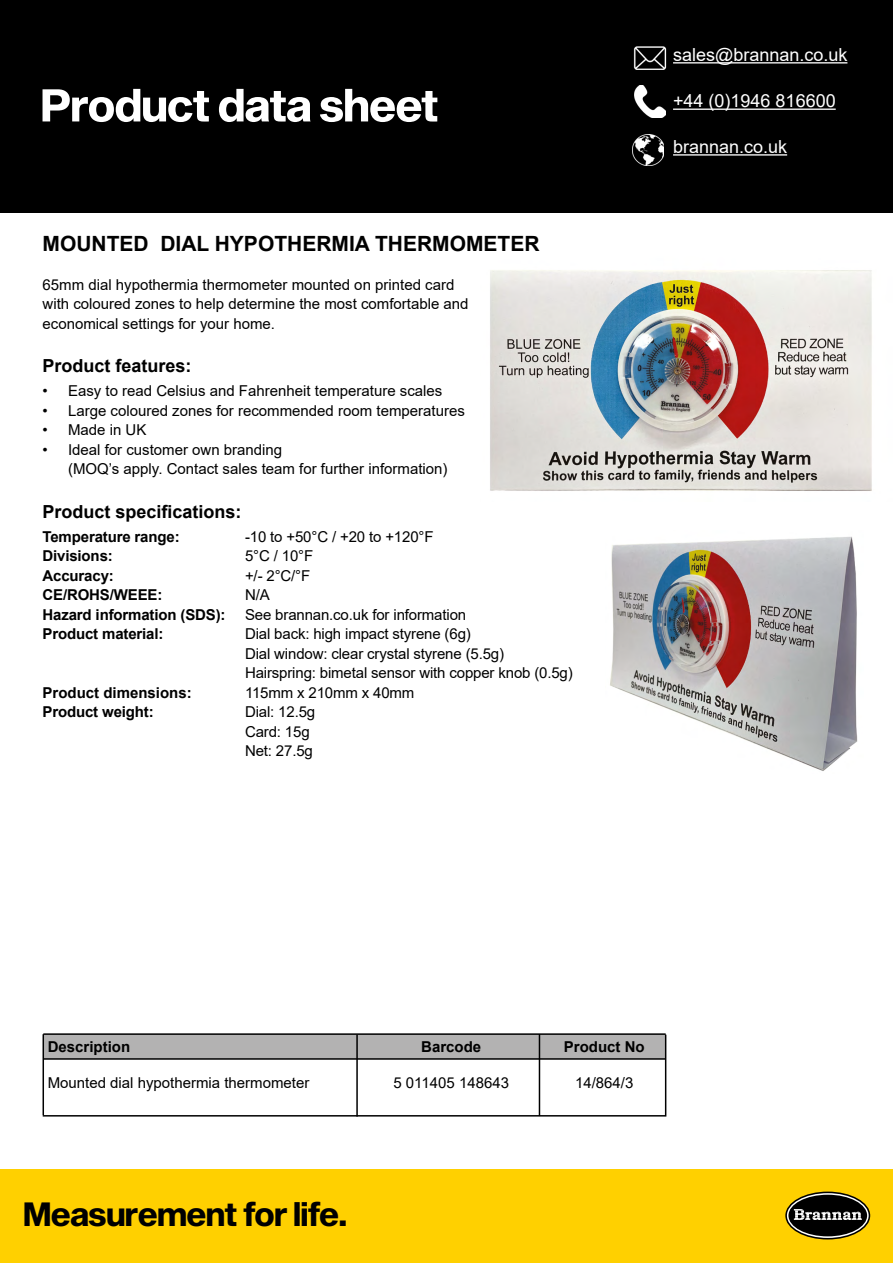
<style>
.page{position:relative;width:893px;height:1263px;background:#fff}
.page>*{position:absolute;margin:0;border:0;box-sizing:border-box;transform-origin:0 0}
.t1{font:33px "Sequel Sans Bold Disp";color:#000}
.t2{font:700 21px "Arial";color:#000}
.t3{font:18px "Arial";color:#fff}
.t4{font:700 18px "Arial";color:#000}
.t5{font:15px/19.5px "Arial";color:#000}
.t6{font:700 15px "Arial";letter-spacing:-.01em;color:#000}
</style>
<div class="page">
<div style="left:0;top:0;width:893px;height:213px;background:#000"></div>
<div style="left:0;top:1169px;width:893px;height:94px;background:#ffd000"></div>
<svg style="left:786px;top:1192px;width:83px;height:47px"></svg>
<div style="left:785px;top:1191px;width:85px;height:48px;border:2px solid #000;border-radius:50%"></div>
<div style="left:788px;top:1195px;width:79px;height:41px;background:#000;border-radius:50%"></div>
<svg style="left:794px;top:1209px;width:68px;height:11px"></svg>
<img style="left:633px;top:47px;width:34px;height:22px">
<hr style="left:673px;top:62px;width:174px;height:2px;background:#fff">
<img style="left:635px;top:86px;width:30px;height:32px">
<hr style="left:673px;top:109px;width:163px;height:1px;background:#fff">
<img style="left:633px;top:134px;width:31px;height:32px">
<hr style="left:673px;top:154px;width:114px;height:2px;background:#fff">
<svg style="left:43px;top:89px;width:394px;height:33px"></svg>
<img style="left:490px;top:270px;width:382px;height:221px">
<img style="left:610px;top:536px;width:248px;height:235px">
<div style="left:43px;top:1034px;width:623px;height:25px;background:#b3b2b2"></div>
<hr style="left:43px;top:1033px;width:623px;height:2px;background:#000">
<hr style="left:43px;top:1058px;width:623px;height:2px;background:#000">
<hr style="left:43px;top:1115px;width:622px;height:1px;background:#000">
<hr style="left:43px;top:1034px;width:1px;height:81px;background:#000">
<hr style="left:356px;top:1035px;width:2px;height:81px;background:#000">
<hr style="left:539px;top:1034px;width:1px;height:82px;background:#000">
<hr style="left:665px;top:1035px;width:1px;height:81px;background:#000">
<h2 class="t2" style="left:43px;top:228px;width:499px">MOUNTED DIAL HYPOTHERMIA THERMOMETER</h2>
<p class="t5" style="left:43px;top:274px;width:428px">65mm dial hypothermia thermometer mounted on printed card with coloured zones to help determine the most comfortable and economical settings for your home.</p>
<p class="t4" style="left:43px;top:353px;width:151px">Product features:</p>
<p class="t5" style="left:43px;top:381px;width:401px">• Easy to read Celsius and Fahrenheit temperature scales</p>
<p class="t5" style="left:43px;top:400px;width:424px">• Large coloured zones for recommended room temperatures</p>
<p class="t5" style="left:43px;top:420px;width:105px">• Made in UK</p>
<p class="t5" style="left:68px;top:439px;width:381px;text-indent:-26px">• Ideal for customer own branding<br>(MOQ’s apply. Contact sales team for further information)</p>
<p class="t4" style="left:43px;top:499px;width:201px">Product specifications:</p>
<p class="t6" style="left:43px;top:526px;width:139px">Temperature range:</p>
<p class="t5" style="left:245px;top:526px;width:190px">-10 to +50°C / +20 to +120°F</p>
<p class="t6" style="left:43px;top:545px;width:72px">Divisions:</p>
<p class="t5" style="left:245px;top:546px;width:70px">5°C / 10°F</p>
<p class="t6" style="left:43px;top:565px;width:73px">Accuracy:</p>
<p class="t5" style="left:245px;top:565px;width:67px">+/- 2°C/°F</p>
<p class="t6" style="left:43px;top:584px;width:121px">CE/ROHS/WEEE:</p>
<p class="t5" style="left:245px;top:585px;width:26px">N/A</p>
<p class="t6" style="left:43px;top:604px;width:185px">Hazard information (SDS):</p>
<p class="t5" style="left:245px;top:604px;width:223px">See brannan.co.uk for information</p>
<p class="t6" style="left:43px;top:623px;width:122px">Product material:</p>
<p class="t5" style="left:245px;top:624px;width:329px">Dial back: high impact styrene (6g)<br>Dial window: clear crystal styrene (5.5g)<br>Hairspring: bimetal sensor with copper knob (0.5g)</p>
<p class="t6" style="left:43px;top:682px;width:151px">Product dimensions:</p>
<p class="t5" style="left:245px;top:682px;width:171px">115mm x 210mm x 40mm</p>
<p class="t6" style="left:43px;top:701px;width:113px">Product weight:</p>
<p class="t5" style="left:245px;top:702px;width:72px">Dial: 12.5g<br>Card: 15g<br>Net: 27.5g</p>
<p class="t3" style="left:673px;top:42px;width:176px">sales@brannan.co.uk</p>
<p class="t3" style="left:673px;top:89px;width:164px">+44 (0)1946 816600</p>
<p class="t3" style="left:673px;top:134px;width:116px">brannan.co.uk</p>
<p class="t6" style="left:48px;top:1036px;width:84px">Description</p>
<p class="t6" style="left:421px;top:1036px;width:62px">Barcode</p>
<p class="t6" style="left:564px;top:1036px;width:82px">Product No</p>
<p class="t5" style="left:48px;top:1072px;width:263px">Mounted dial hypothermia thermometer</p>
<p class="t5" style="left:393px;top:1072px;width:117px">5 011405 148643</p>
<p class="t5" style="left:575px;top:1072px;width:60px">14/864/3</p>
<h1 class="t1" style="left:24px;top:1191px;width:325px">Measurement for life.</h1>
</div>
